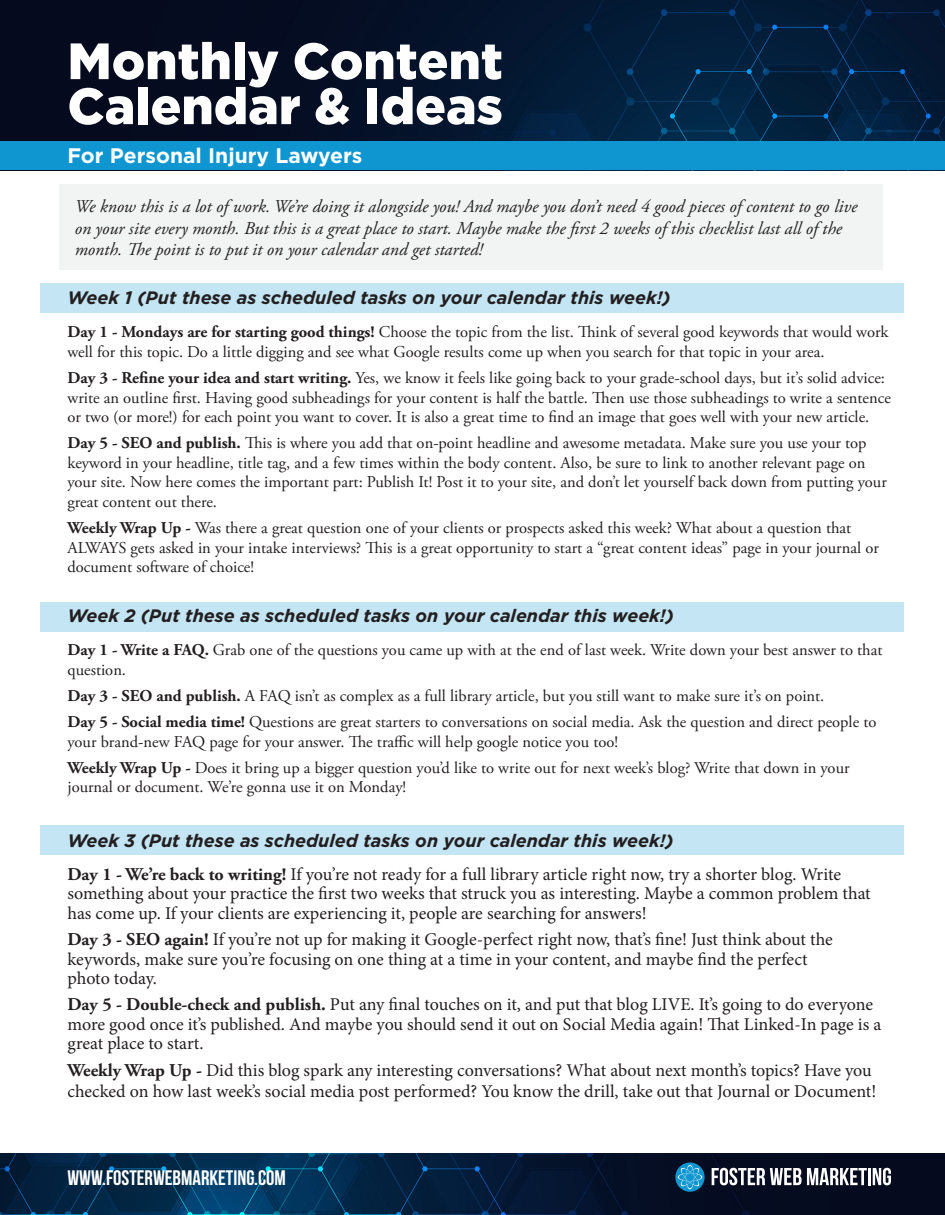
<style>
.page{position:relative;width:945px;height:1215px;background:#fff}
.page>*{position:absolute;margin:0;border:0;box-sizing:border-box;transform-origin:0 0}
.t1{font:900 51px/45px "Gotham";color:#fff}
.t2{font:700 21px "Bebas Neue";color:#fff}
.t3{font:700 21px "Gotham";color:#fff}
.t4{font:18px/19.5px "Minion Pro";letter-spacing:-.005em;color:#231f20}
.t5{font:italic 18px/21.6px "Adobe Garamond Pro";color:#231f20}
.t6{font:italic 700 18px "Gotham";color:#231f20}
.t7{font:16.5px/19.5px "Adobe Garamond Pro";color:#231f20}
.s1{font-weight:700}
.s2{font-family:"Adobe Garamond Pro";font-weight:700}
</style>
<div class="page">
<div style="left:40px;top:284px;width:864px;height:29px;background:#c3e5f4"></div>
<div style="left:40px;top:602px;width:864px;height:29px;background:#c3e5f4"></div>
<div style="left:40px;top:826px;width:864px;height:29px;background:#c3e5f4"></div>
<div style="left:59px;top:184px;width:823px;height:86px;background:#f2f4f4"></div>
<img style="left:0;top:0;width:945px;height:142px">
<div style="left:0;top:142px;width:945px;height:28px;background:#0f96d1"></div>
<img style="left:0;top:1154px;width:945px;height:61px">
<svg style="left:675px;top:1163px;width:30px;height:29px"></svg>
<svg style="left:678px;top:1165px;width:24px;height:24px"></svg>
<svg style="left:712px;top:1168px;width:155px;height:17px"></svg>
<hr style="left:868px;top:1168px;width:3px;height:17px;background:#fff">
<svg style="left:873px;top:1168px;width:18px;height:17px"></svg>
<p class="t1" style="left:68px;top:37px;width:437px">Monthly Content<br>Calendar &amp; Ideas</p>
<p class="t3" style="left:68px;top:143px;width:296px">For Personal Injury Lawyers</p>
<p class="t5" style="left:75px;top:196px;width:784px">We know this is a lot of work. We’re doing it alongside you! And maybe you don’t need 4 good pieces of content to go live on your site every month. But this is a great place to start. Maybe make the first 2 weeks of this checklist last all of the month. The point is to put it on your calendar and get started!</p>
<p class="t6" style="left:68px;top:286px;width:605px">Week 1 (Put these as scheduled tasks on your calendar this week!)</p>
<p class="t7" style="left:68px;top:323px;width:823px"><span class="s1">Day 1 - Mondays are for starting good things!</span> Choose the topic from the list. Think of several good keywords that would work well for this topic. Do a little digging and see what Google results come up when you search for that topic in your area.</p>
<p class="t7" style="left:68px;top:369px;width:825px"><span class="s1">Day 3 - Refine your idea and start writing.</span> Yes, we know it feels like going back to your grade-school days, but it’s solid advice: write an outline first. Having good subheadings for your content is half the battle. Then use those subheadings to write a sentence or two (or more!) for each point you want to cover. It is also a great time to find an image that goes well with your new article.</p>
<p class="t7" style="left:68px;top:434px;width:821px"><span class="s1">Day 5 - SEO and publish.</span> This is where you add that on-point headline and awesome metadata. Make sure you use your top keyword in your headline, title tag, and a few times within the body content. Also, be sure to link to another relevant page on your site. Now here comes the important part: Publish It! Post it to your site, and don’t let yourself back down from putting your great content out there.</p>
<p class="t7" style="left:68px;top:519px;width:813px"><span class="s1">Weekly Wrap Up -</span> Was there a great question one of your clients or prospects asked this week? What about a question that<br>ALWAYS gets asked in your intake interviews? This is a great opportunity to start a “great content ideas” page in your journal or document software of choice!</p>
<p class="t6" style="left:68px;top:604px;width:608px">Week 2 (Put these as scheduled tasks on your calendar this week!)</p>
<p class="t7" style="left:68px;top:641px;width:816px"><span class="s1">Day 1 - Write a FAQ.</span> Grab one of the questions you came up with at the end of last week. Write down your best answer to that question.</p>
<p class="t7" style="left:68px;top:686px;width:758px"><span class="s1">Day 3 - SEO and publish.</span> A FAQ isn’t as complex as a full library article, but you still want to make sure it’s on point.</p>
<p class="t7" style="left:68px;top:713px;width:810px"><span class="s1">Day 5 - Social media time!</span> Questions are great starters to conversations on social media. Ask the question and direct people to your brand-new FAQ page for your answer. The traffic will help google notice you too!</p>
<p class="t7" style="left:68px;top:758px;width:784px"><span class="s1">Weekly Wrap Up -</span> Does it bring up a bigger question you’d like to write out for next week’s blog? Write that down in your journal or document. We’re gonna use it on Monday!</p>
<p class="t6" style="left:68px;top:829px;width:608px">Week 3 (Put these as scheduled tasks on your calendar this week!)</p>
<p class="t4" style="left:68px;top:865px;width:805px"><span class="s2">Day 1 - We’re back to writing!</span> If you’re not ready for a full library article right now, try a shorter blog. Write something about your practice the first two weeks that struck you as interesting. Maybe a common problem that has come up. If your clients are experiencing it, people are searching for answers!</p>
<p class="t4" style="left:68px;top:930px;width:767px"><span class="s2">Day 3 - SEO again!</span> If you’re not up for making it Google-perfect right now, that’s fine! Just think about the keywords, make sure you’re focusing on one thing at a time in your content, and maybe find the perfect photo today.</p>
<p class="t4" style="left:68px;top:995px;width:815px"><span class="s2">Day 5 - Double-check and publish.</span> Put any final touches on it, and put that blog LIVE. It’s going to do everyone more good once it’s published. And maybe you should send it out on Social Media again! That Linked-In page is a great place to start.</p>
<p class="t4" style="left:68px;top:1060px;width:810px;line-height:21px"><span class="s2">Weekly Wrap Up -</span> Did this blog spark any interesting conversations? What about next month’s topics? Have you checked on how last week’s social media post performed? You know the drill, take out that Journal or Document!</p>
<p class="t2" style="left:68px;top:1166px;width:220px">WWW.FOSTERWEBMARKETING.COM</p>
</div>
